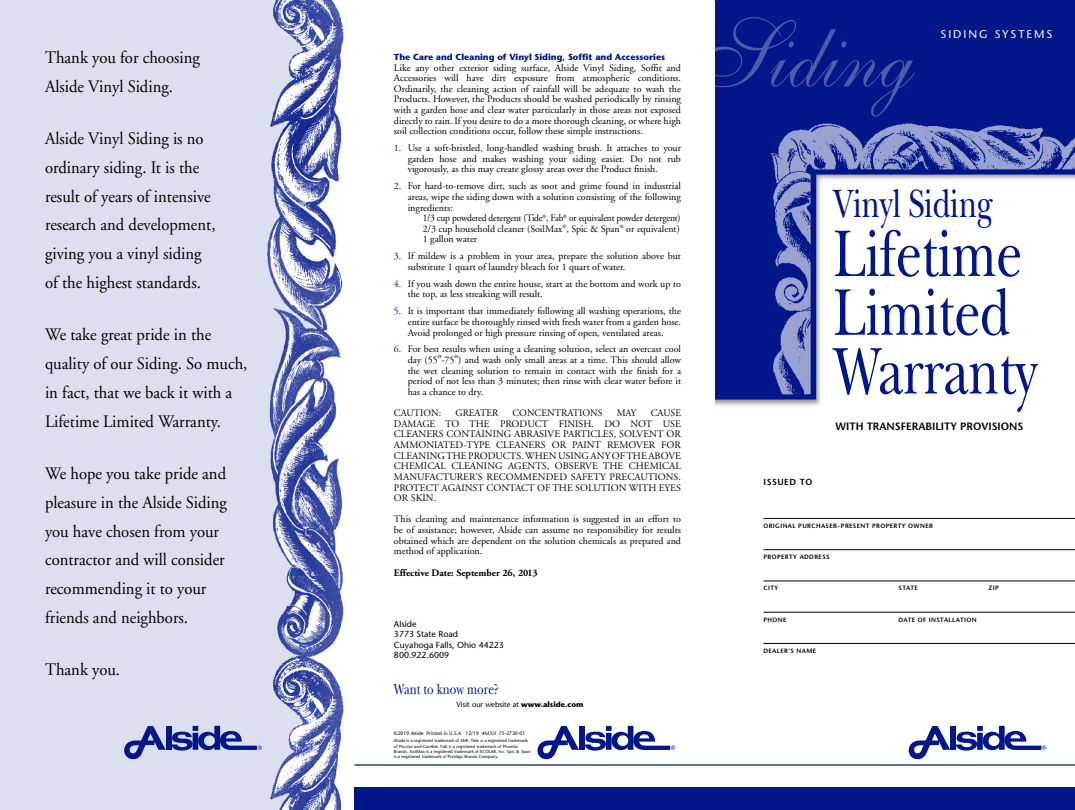
<style>
.page{position:relative;width:1075px;height:810px;background:#fff}
.page>*{position:absolute;margin:0;border:0;box-sizing:border-box;transform-origin:0 0}
.t1{font:68.75px/58.8px "New Baskerville";letter-spacing:-.01em;color:#001689;scale:.76 1}
.t2{font:41.25px "New Baskerville";letter-spacing:-.01em;color:#001689;scale:.75 1}
.t3{font:17.5px/28.8px "Adobe Garamond";color:#000;scale:.95 1}
.t4{font:15px "New Baskerville";color:#001689;scale:.78 1}
.t5{font:11.25px "Stone Sans";letter-spacing:.175em;color:#fff}
.t6{font:600 10.62px "Stone Sans";color:#000}
.t7{font:10px/10.6px "Adobe Garamond";color:#000;text-align:justify}
.t8{font:10px/10.6px "Adobe Garamond";color:#000;text-align:justify;scale:.95 1}
.t9{font:700 10px "Adobe Garamond";color:#000}
.t10{font:8.75px/10.5px "Stone Sans";color:#000}
.t11{font:700 8.75px "Stone Sans";color:#001689}
.t12{font:600 8.75px "Stone Sans";letter-spacing:.06em;color:#000}
.t13{font:7.5px "Stone Sans";color:#000}
.t14{font:7.5px "Adobe Garamond";color:#000}
.t15{font:600 6.25px "Stone Sans";letter-spacing:.06em;color:#000}
.t16{font:5px "Stone Sans";color:#000}
.t17{font:4.38px/5.2px "Stone Sans";color:#000}
.s1{color:#001689}
.s2{font-weight:700}
</style>
<div class="page">
<img style="left:0;top:0;width:344px;height:810px">
<hr style="left:763px;top:518px;width:311px;height:1px;background:#000">
<hr style="left:763px;top:549px;width:311px;height:1px;background:#000">
<hr style="left:763px;top:581px;width:311px;height:1px;background:#000">
<hr style="left:763px;top:612px;width:311px;height:1px;background:#000">
<hr style="left:763px;top:643px;width:311px;height:1px;background:#000">
<div style="left:354px;top:788px;width:720px;height:22px;background:#001689"></div>
<hr style="left:354px;top:764px;width:720px;height:2px;background:#001689">
<img style="left:715px;top:399px;width:106px;height:7px">
<div style="left:714px;top:0;width:360px;height:164px;background:#001689"></div>
<img style="left:755px;top:101px;width:319px;height:63px">
<svg style="left:715px;top:164px;width:359px;height:235px"></svg>
<svg style="left:714px;top:17px;width:200px;height:100px;background:#0e238f"></svg>
<svg style="left:908px;top:726px;width:138px;height:33px"></svg>
<svg style="left:537px;top:726px;width:138px;height:33px"></svg>
<svg style="left:124px;top:726px;width:138px;height:33px;background:#8b95c9"></svg>
<h3 class="t3" style="left:45px;top:43px;width:164px">Thank you for choosing<br>Alside Vinyl Siding.</h3>
<h3 class="t3" style="left:45px;top:125px;width:181px">Alside Vinyl Siding is no ordinary siding. It is the result of years of intensive research and development, giving you a vinyl siding of the highest standards.</h3>
<h3 class="t3" style="left:45px;top:321px;width:214px">We take great pride in the quality of our Siding. So much, in fact, that we back it with a<br>Lifetime Limited Warranty.</h3>
<h3 class="t3" style="left:45px;top:460px;width:193px">We hope you take pride and pleasure in the Alside Siding you have chosen from your contractor and will consider recommending it to your friends and neighbors.</h3>
<h3 class="t3" style="left:45px;top:656px;width:81px">Thank you.</h3>
<p class="t11" style="left:394px;top:52px;width:272px">The Care and Cleaning of Vinyl Siding, Soffit and Accessories</p>
<p class="t7" style="left:394px;top:62px;width:288px">Like any other exterior siding surface, Alside Vinyl Siding, Soffit and Accessories will have dirt exposure from atmospheric conditions.<br>Ordinarily, the cleaning action of rainfall will be adequate to wash the Products. However, the Products should be washed periodically by rinsing with a garden hose and clear water particularly in those areas not exposed directly to rain. If you desire to do a more thorough cleaning, or where high soil collection conditions occur, follow these simple instructions.</p>
<p class="t7" style="left:408px;top:143px;width:275px;text-indent:-14px"><span class="s1">1.</span> Use a soft-bristled, long-handled washing brush. It attaches to your garden hose and makes washing your siding easier. Do not rub vigorously, as this may create glossy areas over the Product finish.</p>
<p class="t7" style="left:408px;top:181px;width:275px;text-indent:-14px"><span class="s1">2.</span> For hard-to-remove dirt, such as soot and grime found in industrial areas, wipe the siding down with a solution consisting of the following ingredients:</p>
<p class="t8" style="left:422px;top:213px;width:273px">1/3 cup powdered detergent (Tide<sup>®</sup>, Fab<sup>®</sup> or equivalent powder detergent)<br>2/3 cup household cleaner (SoilMax<sup>®</sup>, Spic &amp; Span<sup>®</sup> or equivalent)<br>1 gallon water</p>
<p class="t7" style="left:408px;top:251px;width:275px;text-indent:-14px"><span class="s1">3.</span> If mildew is a problem in your area, prepare the solution above but substitute 1 quart of laundry bleach for 1 quart of water.</p>
<p class="t7" style="left:408px;top:279px;width:275px;text-indent:-14px"><span class="s1">4.</span> If you wash down the entire house, start at the bottom and work up to the top, as less streaking will result.</p>
<p class="t7" style="left:408px;top:306px;width:275px;text-indent:-14px"><span class="s1">5.</span> It is important that immediately following all washing operations, the entire surface be thoroughly rinsed with fresh water from a garden hose.<br>Avoid prolonged or high pressure rinsing of open, ventilated areas.</p>
<p class="t7" style="left:394px;top:344px;width:288px;text-align:right"><span class="s1">6.</span> For best results when using a cleaning solution, select an overcast cool day (55 -75 ) and wash only small areas at a time. This should allow</p>
<p class="t14" style="left:437px;top:352px;width:5px">o</p>
<p class="t14" style="left:454px;top:352px;width:5px">o</p>
<p class="t7" style="left:408px;top:366px;width:275px">the wet cleaning solution to remain in contact with the finish for a period of not less than 3 minutes; then rinse with clear water before it has a chance to dry.</p>
<p class="t7" style="left:394px;top:408px;width:49px">CAUTION:</p>
<p class="t7" style="left:455px;top:408px;width:44px">GREATER</p>
<p class="t7" style="left:512px;top:408px;width:91px">CONCENTRATIONS</p>
<p class="t7" style="left:616px;top:408px;width:21px">MAY</p>
<p class="t7" style="left:394px;top:408px;width:288px;text-indent:257px">CAUSE DAMAGE TO THE PRODUCT FINISH. DO NOT USE CLEANERS CONTAINING ABRASIVE PARTICLES, SOLVENT OR AMMONIATED-TYPE CLEANERS OR PAINT REMOVER FOR CLEANING THE PRODUCTS. WHEN USING ANY OF THE ABOVE CHEMICAL CLEANING AGENTS, OBSERVE THE CHEMICAL MANUFACTURER’S RECOMMENDED SAFETY PRECAUTIONS.<br>PROTECT AGAINST CONTACT OF THE SOLUTION WITH EYES OR SKIN.</p>
<p class="t7" style="left:394px;top:514px;width:288px">This cleaning and maintenance information is suggested in an effort to be of assistance; however, Alside can assume no responsibility for results obtained which are dependent on the solution chemicals as prepared and method of application.</p>
<p class="t9" style="left:394px;top:567px;width:145px">Effective Date: September 26, 2013</p>
<p class="t10" style="left:394px;top:618px;width:111px">Alside<br>3773 State Road<br>Cuyahoga Falls, Ohio 44223<br>800.922.6009</p>
<h3 class="t4" style="left:394px;top:681px;width:136px">Want to know more?</h3>
<p class="t13" style="left:456px;top:700px;width:128px">Visit our website at <span class="s2">www.alside.com</span></p>
<p class="t16" style="left:394px;top:730px;width:133px">©2019 Alside Printed in U.S.A. 12/19 4M/UI 75-2730-01</p>
<p class="t17" style="left:394px;top:738px;width:138px">Alside is a registered trademark of AMI. Tide is a registered trademark of Proctor and Gamble. Fab is a registered trademark of Phoenix Brands. SoilMax is a registered trademark of ECOLAB, Inc. Spic &amp; Span is a registered trademark of Prestige Brands Company.</p>
<p class="t5" style="left:940px;top:28px;width:113px">SIDING SYSTEMS</p>
<h2 class="t2" style="left:833px;top:180px;width:214px">Vinyl Siding</h2>
<h1 class="t1" style="left:833px;top:225px;width:269px">Lifetime<br>Limited<br>Warranty</h1>
<p class="t6" style="left:835px;top:420px;width:189px">WITH TRANSFERABILITY PROVISIONS</p>
<p class="t12" style="left:763px;top:477px;width:50px">ISSUED TO</p>
<p class="t15" style="left:763px;top:522px;width:171px">ORIGINAL PURCHASER–PRESENT PROPERTY OWNER</p>
<p class="t15" style="left:763px;top:553px;width:68px">PROPERTY ADDRESS</p>
<p class="t15" style="left:763px;top:584px;width:16px">CITY</p>
<p class="t15" style="left:898px;top:584px;width:21px">STATE</p>
<p class="t15" style="left:988px;top:584px;width:12px">ZIP</p>
<p class="t15" style="left:763px;top:616px;width:25px">PHONE</p>
<p class="t15" style="left:898px;top:616px;width:80px">DATE OF INSTALLATION</p>
<p class="t15" style="left:763px;top:647px;width:54px">DEALER’S NAME</p>
</div>
